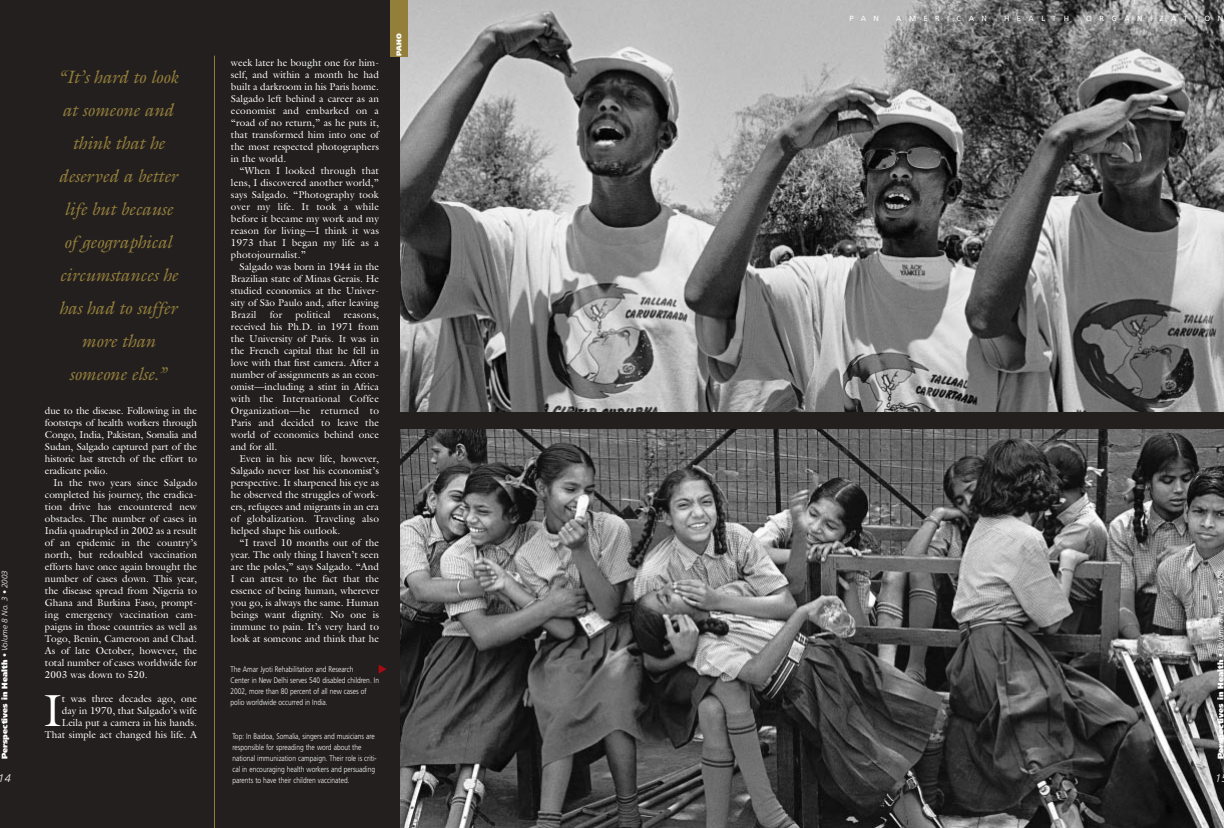
<style>
.page{position:relative;width:1224px;height:828px;background:#231f1f}
.page>*{position:absolute;margin:0;border:0;box-sizing:border-box;transform-origin:0 0}
.t1{font:45.3px "Galliard";color:#fff}
.t2{font:italic 18px/33px "Galliard";letter-spacing:-.015em;color:#937e3a;text-align:center}
.t3{font:italic 300 11px "Frutiger";color:#fff}
.t4{font:10px/12px "Galliard";color:#fff;text-align:justify}
.t5{font:10px "Galliard";letter-spacing:.02em;color:#fff}
.t6{font:300 8px/11px "Frutiger";color:#fff;scale:.83 1}
.t7{font:900 8px "Frutiger";color:#fff}
.t8{font:7.5px "Frutiger";letter-spacing:.99em;color:#fff}
.t9{font:900 7px "Frutiger";color:#fff}
.s1{font-weight:300}
.s2{font-weight:300;font-style:italic}
</style>
<div class="page">
<img style="left:400px;top:0;width:824px;height:412px">
<img style="left:400px;top:429px;width:824px;height:399px">
<hr style="left:214px;top:56px;width:1px;height:772px;background:#937e3a">
<div style="left:390px;top:0;width:18px;height:57px;background:#937e3a"></div>
<p class="t7" style="left:1px;top:759px;width:191px;rotate:-90deg">Perspectives in Health <span class="s1">•</span> <span class="s2">Volume 8 No. 3 • 2003</span></p>
<p class="t3" style="left:-1px;top:774px;width:14px">14</p>
<h2 class="t2" style="left:58px;top:63px;width:122px">“It’s hard to look at someone and think that he deserved a better life but because of geographical circumstances he has had to suffer more than someone else.”</h2>
<p class="t4" style="left:45px;top:406px;width:153px">due to the disease. Following in the footsteps of health workers through Congo, India, Pakistan, Somalia and Sudan, Salgado captured part of the historic last stretch of the effort to eradicate polio.</p>
<p class="t4" style="left:45px;top:478px;width:154px;text-indent:9px">In the two years since Salgado completed his journey, the eradica&shy;tion drive has encountered new obstacles. The number of cases in India quadrupled in 2002 as a result of an epidemic in the country’s north, but redoubled vaccination efforts have once again brought the number of cases down. This year, the disease spread from Nigeria to Ghana and Burkina Faso, prompt&shy;ing emergency vaccination cam&shy;paigns in those countries as well as Togo, Benin, Cameroon and Chad.<br>As of late October, however, the total number of cases worldwide for 2003 was down to 520.</p>
<h1 class="t1" style="left:44px;top:694px;width:20px">I</h1>
<p class="t4" style="left:45px;top:694px;width:154px;text-align:right">t was three decades ago, one day in 1970, that Salgado’s wife<br>Leila put a camera in his hands.<br>That simple act changed his life. A</p>
<p class="t4" style="left:231px;top:58px;width:150px">week later he bought one for him&shy;self, and within a month he had built a darkroom in his Paris home.<br>Salgado left behind a career as an economist and embarked on a “road of no return,” as he puts it, that transformed him into one of the most respected photographers in the world.</p>
<p class="t4" style="left:231px;top:166px;width:150px;text-indent:9px">“When I looked through that lens, I discovered another world,” says Salgado. “Photography took over my life. It took a while before it became my work and my reason for living—I think it was 1973 that I began my life as a photojournalist.”</p>
<p class="t4" style="left:231px;top:262px;width:150px;text-indent:9px">Salgado was born in 1944 in the Brazilian state of Minas Gerais. He studied economics at the Univer&shy;sity of São Paulo and, after leaving Brazil</p>
<p class="t4" style="left:270px;top:310px;width:14px">for</p>
<p class="t5" style="left:295px;top:311px;width:37px">political</p>
<p class="t4" style="left:231px;top:310px;width:150px;text-indent:113px">reasons, received his Ph.D. in 1971 from the University of Paris. It was in the French capital that he fell in love with that first camera. After a number of assignments as an econ&shy;omist—including a stint in Africa with the International Coffee Organization—he returned to Paris and decided to leave the world of economics behind once and for all.</p>
<p class="t4" style="left:231px;top:454px;width:150px;text-indent:9px">Even in his new life, however, Salgado never lost his economist’s perspective. It sharpened his eye as he observed the struggles of work&shy;ers, refugees and migrants in an era of globalization. Traveling also helped shape his outlook.</p>
<p class="t4" style="left:231px;top:538px;width:150px;text-indent:9px">“I travel 10 months out of the year. The only thing I haven’t seen are the poles,” says Salgado. “And I can attest to the fact that the essence of being human, wherever you go, is always the same. Human beings want dignity. No one is immune to pain. It’s very hard to look at someone and think that he</p>
<p class="t6" style="left:230px;top:665px;width:180px">The Amar Jyoti Rehabilitation and Research<br>Center in New Delhi serves 540 disabled children. In 2002, more than 80 percent of all new cases of polio worldwide occurred in India.</p>
<p class="t6" style="left:232px;top:731px;width:176px">Top: In Baidoa, Somalia, singers and musicians are responsible for spreading the word about the national immunization campaign. Their role is criti&shy;cal in encouraging health workers and persuading parents to have their children vaccinated.</p>
<p class="t9" style="left:396px;top:56px;width:24px;rotate:-90deg">PAHO</p>
<p class="t8" style="left:849px;top:15px;width:31px">PAN</p>
<p class="t8" style="left:896px;top:15px;width:92px">AMERICAN</p>
<p class="t8" style="left:1004px;top:15px;width:67px">HEALTH</p>
<p class="t8" style="left:1086px;top:15px;width:138px">ORGANIZATION</p>
<p class="t7" style="left:1218px;top:759px;width:191px;rotate:-90deg">Perspectives in Health <span class="s1">•</span> <span class="s2">Volume 8 No. 3 • 2003</span></p>
<p class="t3" style="left:1215px;top:774px;width:8px">1</p>
</div>
